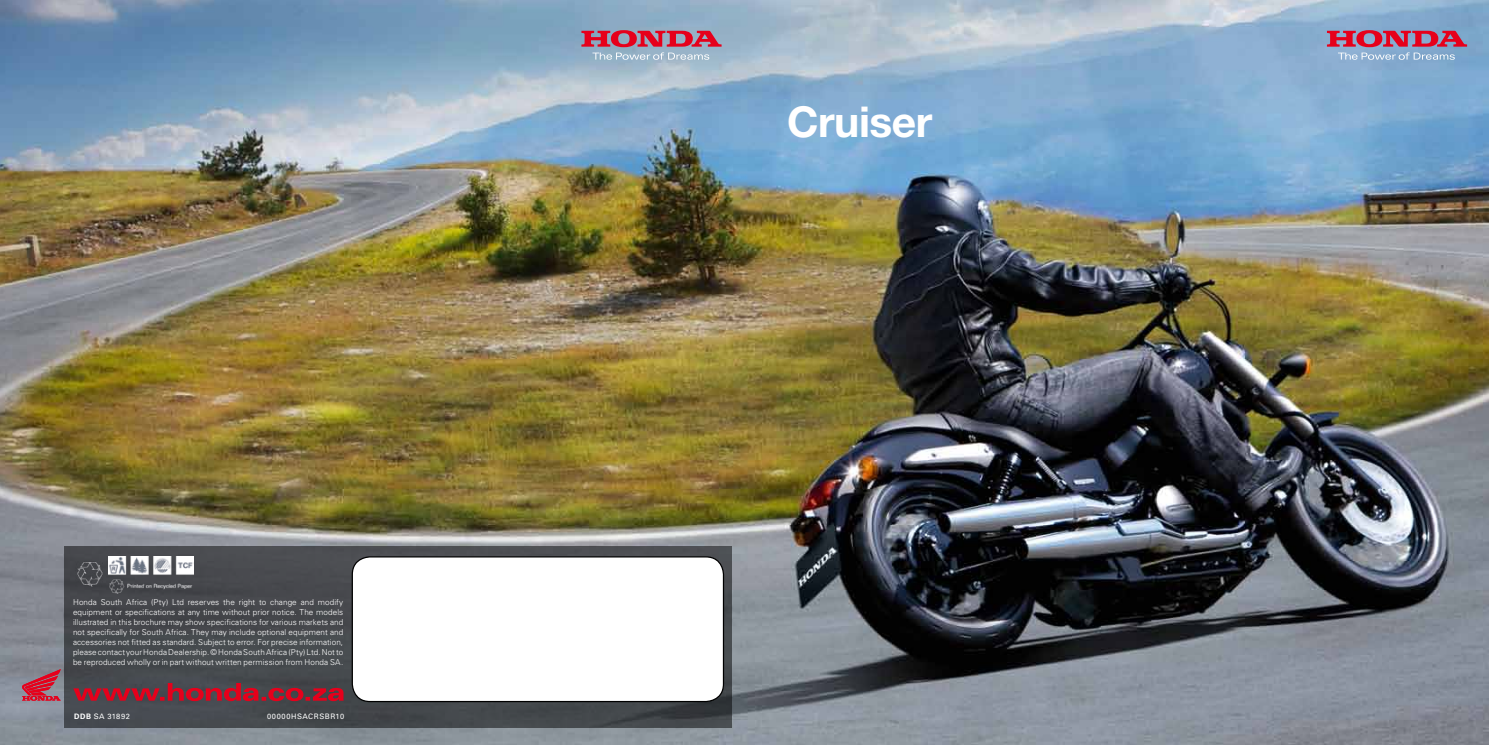
<style>
.page{position:relative;width:1489px;height:745px;background:#fff}
.page>*{position:absolute;margin:0;border:0;box-sizing:border-box;transform-origin:0 0}
.t1{font:700 42.5px "Helvetica Neue LT Std";letter-spacing:-.01em;color:#fff}
.t2{font:300 8.12px/10px "Univers LT Std";letter-spacing:.01em;color:#fff;text-align:justify}
.t3{font:7.5px "Univers LT Std";letter-spacing:.065em;color:#fff}
.s1{font-weight:700}
</style>
<div class="page">
<img style="left:0;top:0;width:1488px;height:744px">
<svg style="left:1326px;top:30px;width:140px;height:30px;background:#a97897"></svg>
<svg style="left:581px;top:30px;width:140px;height:30px;background:#b37c92"></svg>
<div style="left:64px;top:546px;width:668px;height:181px;background:#46494d"></div>
<svg style="left:73px;top:683px;width:270px;height:17px"></svg>
<div style="left:352px;top:556px;width:371px;height:145px;background:#fff;border-radius:18px"></div>
<div style="left:351px;top:556px;width:373px;height:145px;border:1px solid #000;border-radius:18px"></div>
<img style="left:109px;top:556px;width:84px;height:36px">
<img style="left:75px;top:562px;width:27px;height:23px">
<svg style="left:21px;top:668px;width:40px;height:32px"></svg>
<p class="t2" style="left:73px;top:597px;width:272px">Honda South Africa (Pty) Ltd reserves the right to change and modify equipment or specifications at any time without prior notice. The models illustrated in this brochure may show specifications for various markets and not specifically for South Africa. They may include optional equipment and accessories not fitted as standard. Subject to error. For precise information, please contact your Honda Dealership. © Honda South Africa (Pty) Ltd. Not to be reproduced wholly or in part without written permission from Honda SA.</p>
<p class="t3" style="left:74px;top:711px;width:57px"><span class="s1">DDB</span> SA 31892</p>
<p class="t3" style="left:267px;top:711px;width:79px">00000HSACRSBR10</p>
<h1 class="t1" style="left:787px;top:95px;width:147px">Cruiser</h1>
</div>
